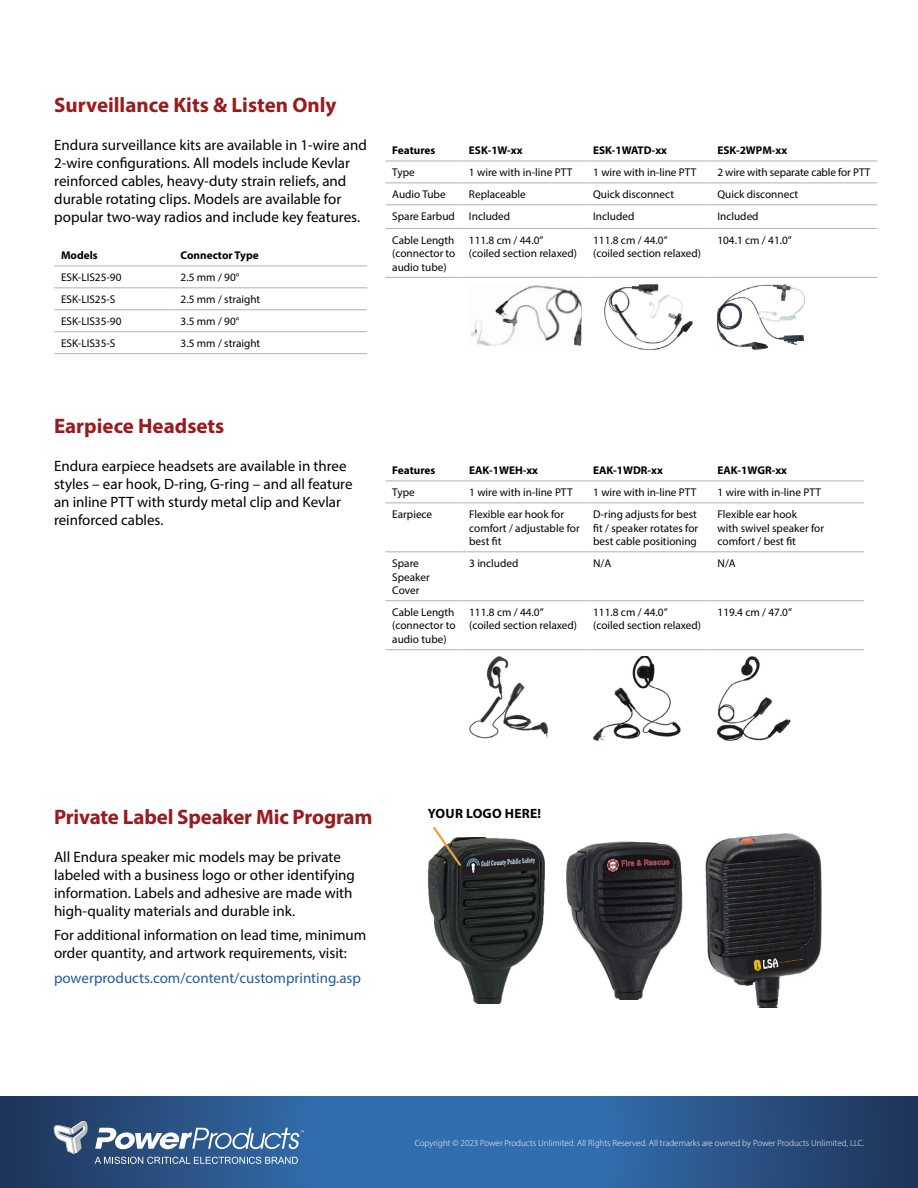
<style>
.page{position:relative;width:918px;height:1188px;background:#fff}
.page>*{position:absolute;margin:0;border:0;box-sizing:border-box;transform-origin:0 0}
.t1{font:700 21px "Myriad Pro";color:#991b1e}
.t2{font:15px/18px "Myriad Pro";color:#000}
.t3{font:15px "Myriad Pro";color:#215e9e}
.t4{font:700 13.5px "Myriad Pro";letter-spacing:.02em;color:#000}
.t5{font:11.25px/13.5px "Myriad Pro";color:#000}
.t6{font:700 11.25px "Myriad Pro";color:#000}
.t7{font:300 9px "Myriad Pro";color:#fff}
</style>
<div class="page">
<hr style="left:386px;top:161px;width:76px;height:1px;background:#b1b1ac">
<hr style="left:462px;top:161px;width:124px;height:1px;background:#b1b1ac">
<hr style="left:586px;top:161px;width:125px;height:1px;background:#b1b1ac">
<hr style="left:711px;top:161px;width:166px;height:1px;background:#b1b1ac">
<hr style="left:386px;top:183px;width:76px;height:1px;background:#b1b1ac">
<hr style="left:462px;top:183px;width:124px;height:1px;background:#b1b1ac">
<hr style="left:586px;top:183px;width:125px;height:1px;background:#b1b1ac">
<hr style="left:711px;top:183px;width:166px;height:1px;background:#b1b1ac">
<hr style="left:386px;top:204px;width:76px;height:1px;background:#b1b1ac">
<hr style="left:462px;top:204px;width:124px;height:1px;background:#b1b1ac">
<hr style="left:586px;top:204px;width:125px;height:1px;background:#b1b1ac">
<hr style="left:711px;top:204px;width:166px;height:1px;background:#b1b1ac">
<hr style="left:386px;top:228px;width:76px;height:1px;background:#b1b1ac">
<hr style="left:462px;top:228px;width:124px;height:1px;background:#b1b1ac">
<hr style="left:586px;top:228px;width:125px;height:1px;background:#b1b1ac">
<hr style="left:711px;top:228px;width:166px;height:1px;background:#b1b1ac">
<hr style="left:386px;top:277px;width:76px;height:1px;background:#b1b1ac">
<hr style="left:462px;top:277px;width:124px;height:1px;background:#b1b1ac">
<hr style="left:586px;top:277px;width:125px;height:1px;background:#b1b1ac">
<hr style="left:711px;top:277px;width:166px;height:1px;background:#b1b1ac">
<img style="left:471px;top:285px;width:111px;height:62px">
<img style="left:604px;top:284px;width:89px;height:66px">
<img style="left:717px;top:284px;width:88px;height:66px">
<hr style="left:54px;top:266px;width:120px;height:1px;background:#b1b1ac">
<hr style="left:174px;top:266px;width:193px;height:1px;background:#b1b1ac">
<hr style="left:54px;top:287px;width:120px;height:1px;background:#b1b1ac">
<hr style="left:174px;top:287px;width:193px;height:1px;background:#b1b1ac">
<hr style="left:54px;top:309px;width:120px;height:1px;background:#b1b1ac">
<hr style="left:174px;top:309px;width:193px;height:1px;background:#b1b1ac">
<hr style="left:54px;top:331px;width:120px;height:1px;background:#b1b1ac">
<hr style="left:174px;top:331px;width:193px;height:1px;background:#b1b1ac">
<hr style="left:54px;top:353px;width:120px;height:1px;background:#b1b1ac">
<hr style="left:174px;top:353px;width:193px;height:1px;background:#b1b1ac">
<hr style="left:386px;top:481px;width:76px;height:1px;background:#b1b1ac">
<hr style="left:462px;top:481px;width:124px;height:1px;background:#b1b1ac">
<hr style="left:586px;top:481px;width:125px;height:1px;background:#b1b1ac">
<hr style="left:711px;top:481px;width:153px;height:1px;background:#b1b1ac">
<hr style="left:386px;top:503px;width:76px;height:1px;background:#b1b1ac">
<hr style="left:462px;top:503px;width:124px;height:1px;background:#b1b1ac">
<hr style="left:586px;top:503px;width:125px;height:1px;background:#b1b1ac">
<hr style="left:711px;top:503px;width:153px;height:1px;background:#b1b1ac">
<hr style="left:386px;top:551px;width:76px;height:1px;background:#b1b1ac">
<hr style="left:462px;top:551px;width:124px;height:1px;background:#b1b1ac">
<hr style="left:586px;top:551px;width:125px;height:1px;background:#b1b1ac">
<hr style="left:711px;top:551px;width:153px;height:1px;background:#b1b1ac">
<hr style="left:386px;top:600px;width:76px;height:1px;background:#b1b1ac">
<hr style="left:462px;top:600px;width:124px;height:1px;background:#b1b1ac">
<hr style="left:586px;top:600px;width:125px;height:1px;background:#b1b1ac">
<hr style="left:711px;top:600px;width:153px;height:1px;background:#b1b1ac">
<hr style="left:386px;top:649px;width:76px;height:1px;background:#b1b1ac">
<hr style="left:462px;top:649px;width:124px;height:1px;background:#b1b1ac">
<hr style="left:586px;top:649px;width:125px;height:1px;background:#b1b1ac">
<hr style="left:711px;top:649px;width:153px;height:1px;background:#b1b1ac">
<img style="left:469px;top:656px;width:79px;height:83px">
<img style="left:593px;top:656px;width:88px;height:84px">
<img style="left:718px;top:656px;width:73px;height:85px">
<img style="left:428px;top:837px;width:117px;height:167px">
<img style="left:566px;top:841px;width:117px;height:158px">
<img style="left:705px;top:834px;width:117px;height:173px">
<svg style="left:431px;top:827px;width:32px;height:41px"></svg>
<svg style="left:0;top:1097px;width:918px;height:91px;background:#2b5990"></svg>
<svg style="left:95px;top:1128px;width:209px;height:21px"></svg>
<svg style="left:95px;top:1157px;width:203px;height:7px"></svg>
<svg style="left:54px;top:1121px;width:34px;height:33px"></svg>
<h1 class="t1" style="left:54px;top:91px;width:284px">Surveillance Kits &amp; Listen Only</h1>
<p class="t2" style="left:54px;top:136px;width:314px">Endura surveillance kits are available in 1-wire and 2-wire configurations. All models include Kevlar reinforced cables, heavy-duty strain reliefs, and durable rotating clips. Models are available for popular two-way radios and include key features.</p>
<p class="t6" style="left:61px;top:248px;width:38px">Models</p>
<p class="t6" style="left:181px;top:248px;width:80px">Connector Type</p>
<p class="t5" style="left:61px;top:270px;width:62px">ESK-LIS25-90</p>
<p class="t5" style="left:181px;top:270px;width:60px">2.5 mm / 90°</p>
<p class="t5" style="left:61px;top:292px;width:56px">ESK-LIS25-S</p>
<p class="t5" style="left:181px;top:292px;width:81px">2.5 mm / straight</p>
<p class="t5" style="left:61px;top:314px;width:62px">ESK-LIS35-90</p>
<p class="t5" style="left:181px;top:314px;width:60px">3.5 mm / 90°</p>
<p class="t5" style="left:61px;top:336px;width:56px">ESK-LIS35-S</p>
<p class="t5" style="left:181px;top:336px;width:81px">3.5 mm / straight</p>
<p class="t6" style="left:392px;top:143px;width:45px">Features</p>
<p class="t6" style="left:469px;top:143px;width:55px">ESK-1W-xx</p>
<p class="t6" style="left:593px;top:143px;width:75px">ESK-1WATD-xx</p>
<p class="t6" style="left:717px;top:143px;width:71px">ESK-2WPM-xx</p>
<p class="t5" style="left:392px;top:165px;width:24px">Type</p>
<p class="t5" style="left:469px;top:165px;width:105px">1 wire with in-line PTT</p>
<p class="t5" style="left:593px;top:165px;width:105px">1 wire with in-line PTT</p>
<p class="t5" style="left:717px;top:165px;width:155px">2 wire with separate cable for PTT</p>
<p class="t5" style="left:392px;top:187px;width:55px">Audio Tube</p>
<p class="t5" style="left:469px;top:187px;width:58px">Replaceable</p>
<p class="t5" style="left:593px;top:187px;width:82px">Quick disconnect</p>
<p class="t5" style="left:717px;top:187px;width:82px">Quick disconnect</p>
<p class="t5" style="left:392px;top:209px;width:64px">Spare Earbud</p>
<p class="t5" style="left:469px;top:209px;width:43px">Included</p>
<p class="t5" style="left:593px;top:209px;width:43px">Included</p>
<p class="t5" style="left:717px;top:209px;width:43px">Included</p>
<p class="t5" style="left:392px;top:233px;width:65px;text-align:justify">Cable Length (connector to audio tube)</p>
<p class="t5" style="left:469px;top:233px;width:109px">111.8 cm / 44.0” (coiled section relaxed)</p>
<p class="t5" style="left:593px;top:233px;width:109px">111.8 cm / 44.0” (coiled section relaxed)</p>
<p class="t5" style="left:717px;top:233px;width:76px">104.1 cm / 41.0”</p>
<h1 class="t1" style="left:54px;top:412px;width:172px">Earpiece Headsets</h1>
<h2 class="t2" style="left:54px;top:457px;width:300px">Endura earpiece headsets are available in three styles – ear hook, D-ring, G-ring – and all feature an inline PTT with sturdy metal clip and Kevlar reinforced cables.</h2>
<p class="t6" style="left:392px;top:463px;width:45px">Features</p>
<p class="t6" style="left:469px;top:463px;width:70px">EAK-1WEH-xx</p>
<p class="t6" style="left:593px;top:463px;width:71px">EAK-1WDR-xx</p>
<p class="t6" style="left:718px;top:463px;width:71px">EAK-1WGR-xx</p>
<p class="t5" style="left:392px;top:485px;width:24px">Type</p>
<p class="t5" style="left:469px;top:485px;width:105px">1 wire with in-line PTT</p>
<p class="t5" style="left:593px;top:485px;width:105px">1 wire with in-line PTT</p>
<p class="t5" style="left:718px;top:485px;width:105px">1 wire with in-line PTT</p>
<p class="t5" style="left:392px;top:507px;width:41px">Earpiece</p>
<p class="t5" style="left:469px;top:507px;width:112px">Flexible ear hook for comfort / adjustable for best fit</p>
<p class="t5" style="left:593px;top:507px;width:107px">D-ring adjusts for best fit / speaker rotates for best cable positioning</p>
<p class="t5" style="left:718px;top:507px;width:108px">Flexible ear hook<br>with swivel speaker for comfort / best fit</p>
<p class="t5" style="left:392px;top:556px;width:39px">Spare<br>Speaker<br>Cover</p>
<p class="t5" style="left:469px;top:556px;width:51px">3 included</p>
<p class="t5" style="left:593px;top:556px;width:20px">N/A</p>
<p class="t5" style="left:718px;top:556px;width:20px">N/A</p>
<p class="t5" style="left:392px;top:605px;width:65px;text-align:justify">Cable Length (connector to audio tube)</p>
<p class="t5" style="left:469px;top:605px;width:109px">111.8 cm / 44.0” (coiled section relaxed)</p>
<p class="t5" style="left:593px;top:605px;width:109px">111.8 cm / 44.0” (coiled section relaxed)</p>
<p class="t5" style="left:718px;top:605px;width:76px">119.4 cm / 47.0”</p>
<h1 class="t1" style="left:54px;top:803px;width:320px">Private Label Speaker Mic Program</h1>
<h2 class="t2" style="left:54px;top:847px;width:303px">All Endura speaker mic models may be private labeled with a business logo or other identifying information. Labels and adhesive are made with high-quality materials and durable ink.</h2>
<h2 class="t2" style="left:54px;top:926px;width:314px">For additional information on lead time, minimum order quantity, and artwork requirements, visit:</h2>
<h2 class="t3" style="left:54px;top:969px;width:309px">powerproducts.com/content/customprinting.asp</h2>
<p class="t4" style="left:428px;top:805px;width:115px">YOUR LOGO HERE!</p>
<p class="t7" style="left:415px;top:1137px;width:451px">Copyright © 2023 Power Products Unlimited. All Rights Reserved. All trademarks are owned by Power Products Unlimited, LLC.</p>
</div>
